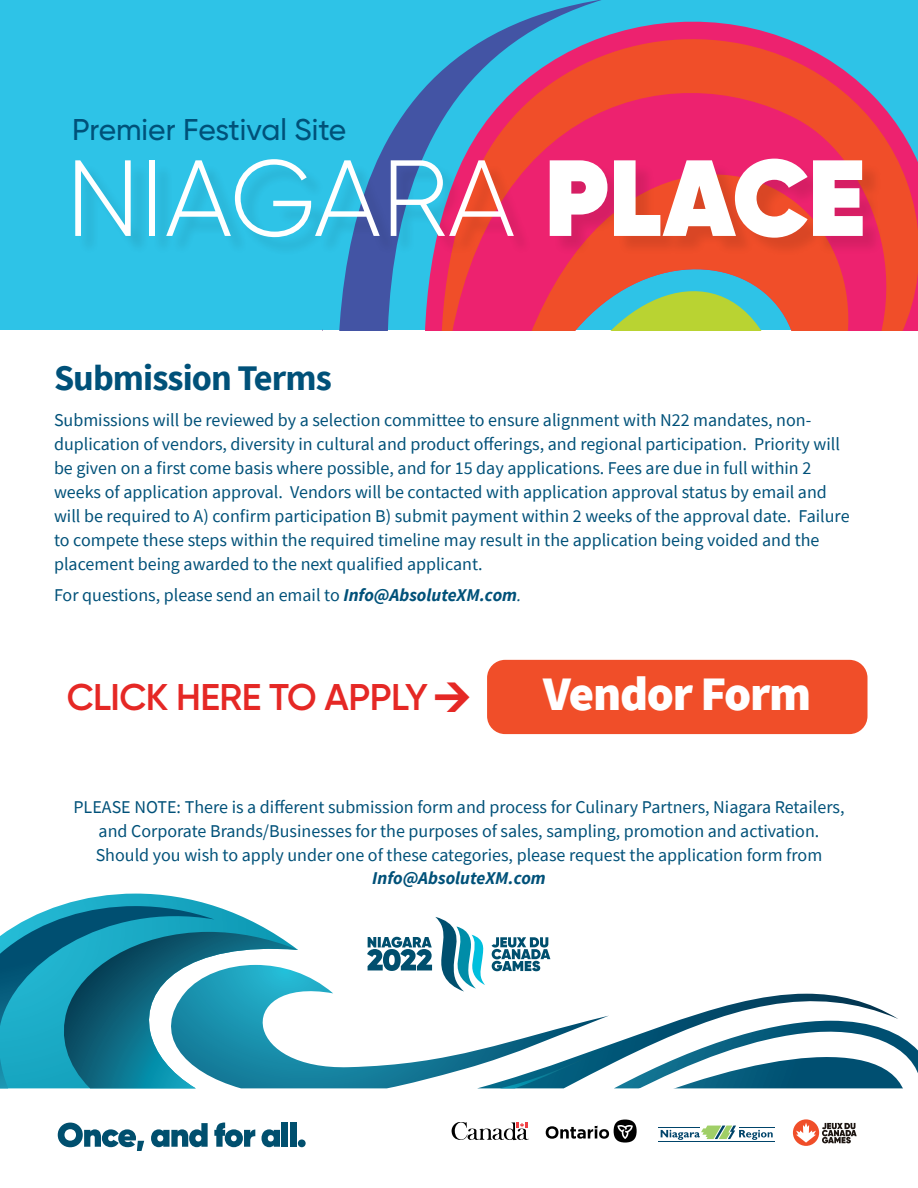
<style>
.page{position:relative;width:918px;height:1188px;background:#fff}
.page>*{position:absolute;margin:0;border:0;box-sizing:border-box;transform-origin:0 0}
.t1{font:300 108px "Gilroy";color:#fff}
.t2{font:900 48px "Source Sans Pro";letter-spacing:-.025em;color:#fff}
.t3{font:600 37.2px "Gilroy";letter-spacing:-.015em;color:#e52825}
.t4{font:700 36px "Source Sans Pro";letter-spacing:-.025em;color:#005179}
.t5{font:500 30px "Gilroy";color:#005179}
.t6{font:18px/24px "Source Sans Pro";color:#005179;text-align:center}
.t7{font:italic 700 18px "Source Sans Pro";color:#005179}
.s1{font-weight:800}
.s2{font-weight:700;font-style:italic}
.s3{font-style:italic}
</style>
<div class="page">
<div style="left:0;top:0;width:918px;height:330px;background:#2ec3e7"></div>
<svg style="left:605px;top:23px;width:312px;height:308px;background:#d34c61"></svg>
<svg style="left:339px;top:0;width:266px;height:331px"></svg>
<svg style="left:524px;top:257px;width:268px;height:74px"></svg>
<div style="left:78px;top:161px;width:805px;height:96px;background:#000;opacity:.1"></div>
<svg style="left:80px;top:894px;width:818px;height:127px"></svg>
<svg style="left:215px;top:932px;width:392px;height:33px"></svg>
<svg style="left:0;top:900px;width:215px;height:188px;background:#1b859e"></svg>
<svg style="left:609px;top:1021px;width:309px;height:67px"></svg>
<svg style="left:151px;top:965px;width:458px;height:123px"></svg>
<svg style="left:58px;top:1123px;width:86px;height:28px"></svg>
<svg style="left:151px;top:1123px;width:57px;height:24px"></svg>
<svg style="left:214px;top:1122px;width:41px;height:25px"></svg>
<svg style="left:262px;top:1129px;width:18px;height:18px"></svg>
<div style="left:282px;top:1122px;width:6px;height:25px;background:#004f6e"></div>
<div style="left:290px;top:1122px;width:6px;height:25px;background:#004f6e"></div>
<svg style="left:298px;top:1139px;width:8px;height:8px"></svg>
<svg style="left:661px;top:1126px;width:112px;height:14px"></svg>
<hr style="left:658px;top:1141px;width:117px;height:1px;background:#00446a">
<hr style="left:658px;top:1127px;width:42px;height:1px;background:#00446a">
<hr style="left:739px;top:1127px;width:35px;height:1px;background:#00446a">
<svg style="left:546px;top:1126px;width:63px;height:13px"></svg>
<div style="left:614px;top:1120px;width:23px;height:23px;background:#000;border-radius:50%"></div>
<svg style="left:617px;top:1125px;width:16px;height:14px"></svg>
<svg style="left:452px;top:1122px;width:77px;height:18px"></svg>
<svg style="left:793px;top:1119px;width:26px;height:27px"></svg>
<svg style="left:796px;top:1123px;width:20px;height:20px"></svg>
<svg style="left:822px;top:1123px;width:35px;height:20px"></svg>
<div style="left:487px;top:660px;width:381px;height:74px;background:#f04e29;border-radius:18px"></div>
<h3 class="t5" style="left:72px;top:111px;width:276px">Premier Festival Site</h3>
<h1 class="t1" style="left:66px;top:132px;width:802px">NIAGARA <span class="s1">PLACE</span></h1>
<h3 class="t4" style="left:54px;top:354px;width:279px">Submission Terms</h3>
<p class="t6" style="left:54px;top:408px;width:797px;text-align:left">Submissions will be reviewed by a selection committee to ensure alignment with N22 mandates, non&shy;duplication of vendors, diversity in cultural and product offerings, and regional participation. Priority will be given on a first come basis where possible, and for 15 day applications. Fees are due in full within 2 weeks of application approval. Vendors will be contacted with application approval status by email and will be required to A) confirm participation B) submit payment within 2 weeks of the approval date. Failure to compete these steps within the required timeline may result in the application being voided and the placement being awarded to the next qualified applicant.</p>
<p class="t6" style="left:54px;top:582px;width:469px">For questions, please send an email to <span class="s2">Info@AbsoluteXM.com</span><span class="s3">.</span></p>
<h3 class="t3" style="left:67px;top:674px;width:363px">CLICK HERE TO APPLY</h3>
<h2 class="t2" style="left:543px;top:660px;width:270px">Vendor Form</h2>
<p class="t6" style="left:73px;top:795px;width:773px">PLEASE NOTE: There is a different submission form and process for Culinary Partners, Niagara Retailers, and Corporate Brands/Businesses for the purposes of sales, sampling, promotion and activation.<br>Should you wish to apply under one of these categories, please request the application form from</p>
<p class="t7" style="left:372px;top:865px;width:175px">Info@AbsoluteXM.com</p>
</div>
